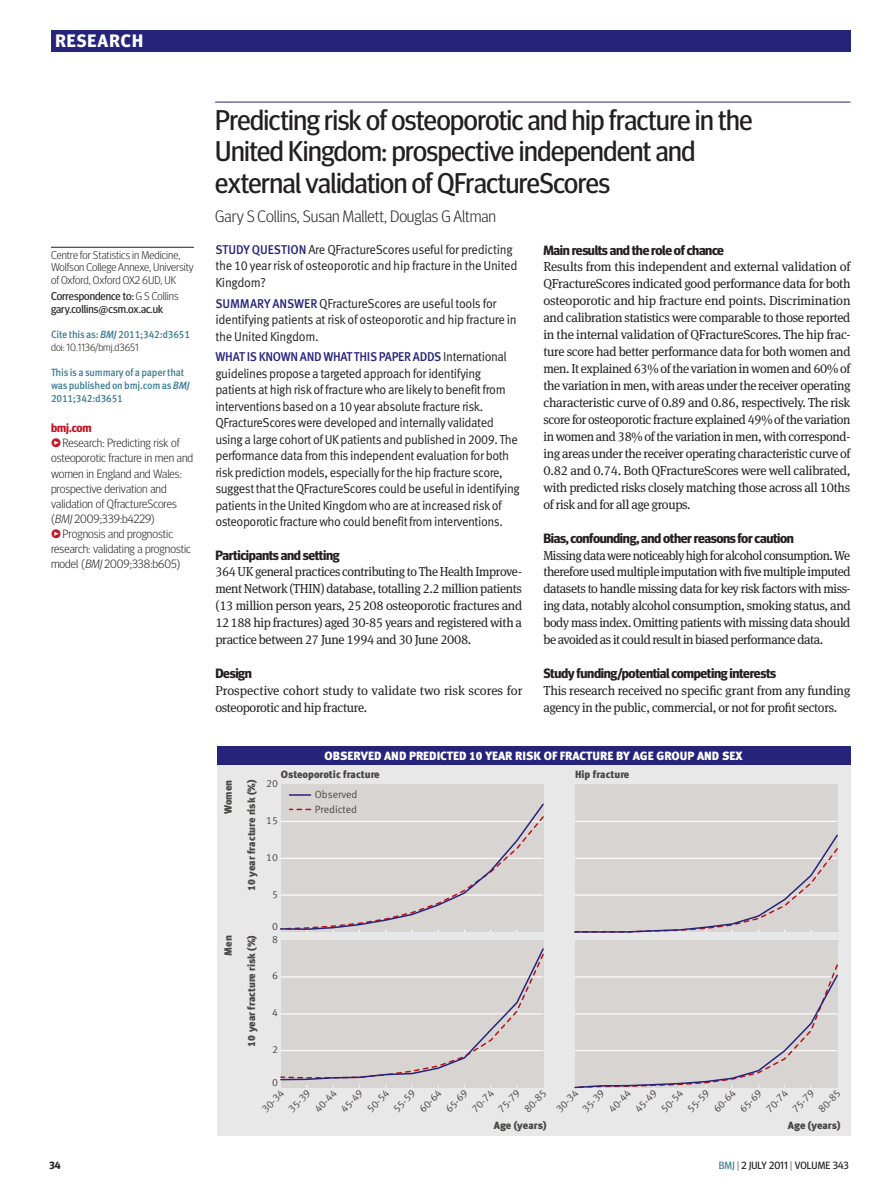
<style>
.page{position:relative;width:893px;height:1191px;background:#fff}
.page>*{position:absolute;margin:0;border:0;box-sizing:border-box;transform-origin:0 0}
.head_19{font:28.5px/31.5px "Meta Headline OT";letter-spacing:-.015em;color:#231f20}
.t1{font:700 18px "Meta Headline OT";letter-spacing:.06em;color:#fff}
.author{font:300 16.5px "Meta Headline OT";color:#231f20}
.subhead1{font:700 13.5px "Meta Headline OT";letter-spacing:-.025em;color:#231f20}
.body{font:13.05px/17px "Meta Serif Pro";letter-spacing:-.025em;color:#231f20}
.standfirst{font:13.05px/16.5px "Meta Pro Normal";letter-spacing:-.035em;color:#231f20;scale:.95 1}
.body-2{font:13.05px/17px "Meta Serif Pro";letter-spacing:-.025em;color:#231f20;text-align:justify;scale:.95 1}
.standfirst-2{font:500 12.75px "Meta Pro";letter-spacing:-.025em;color:#26237b;scale:.95 1}
.Link_Blob_10pt{font:300 12px/15px "Meta Headline OT";color:#231f20}
.t2{font:12px "Meta Black LF";color:#fff}
.Link-run-on_head_10p{font:700 12px "Meta Headline OT";letter-spacing:-.01em;color:#c41324}
.author_addresses{font:300 11.25px/12.8px "Meta Headline OT";color:#231f20}
.corres_to{font:11.25px/12.8px "Meta Headline OT";color:#231f20}
.t3{font:10.5px/18.6px "Meta Normal LF";color:#4c4746}
.t4{font:10.5px "Meta Black LF";color:#4c4746}
.citation{font:500 10.5px/12.8px "Meta Pro";letter-spacing:-.02em;color:#3c7b93;scale:.95 1}
.t5{font:10.5px "Meta Headline OT";letter-spacing:.01em;color:#231f20}
.biblio_doi{font:300 10.5px "Meta Headline OT";color:#231f20}
.t6{font:700 10.5px "Meta Headline OT";color:#231f20}
.s1{font-weight:300}
.s2{font-style:italic}
.s3{font-family:"Meta Pro";font-weight:500;color:#c41324}
.s4{font-family:"Meta Pro";font-weight:500;font-size:12.75px;color:#26237b}
.s5{font-family:"Meta Pro Normal";font-weight:400;font-size:13.05px;color:#231f20}
.s6{color:#3c7b93}
</style>
<div class="page">
<div style="left:51px;top:30px;width:799px;height:21px;background:#26237b"></div>
<hr style="left:215px;top:102px;width:635px;height:1px;background:#26237b">
<hr style="left:51px;top:247px;width:143px;height:1px;background:#231f20">
<div style="left:217px;top:762px;width:633px;height:374px;background:#e9e8e8"></div>
<div style="left:281px;top:784px;width:262px;height:148px;background:#d7d4d2"></div>
<div style="left:575px;top:784px;width:262px;height:148px;background:#d7d4d2"></div>
<div style="left:217px;top:746px;width:633px;height:18px;background:#26237b"></div>
<div style="left:281px;top:940px;width:262px;height:147px;background:#d7d4d2"></div>
<div style="left:575px;top:940px;width:262px;height:147px;background:#d7d4d2"></div>
<svg style="left:280px;top:947px;width:264px;height:140px"></svg>
<svg style="left:574px;top:963px;width:264px;height:126px"></svg>
<hr style="left:575px;top:820px;width:262px;height:2px;background:#fff">
<svg style="left:289px;top:794px;width:22px;height:1px"></svg>
<svg style="left:280px;top:802px;width:264px;height:130px"></svg>
<svg style="left:574px;top:833px;width:264px;height:100px"></svg>
<h2 class="t1" style="left:55px;top:30px;width:89px">RESEARCH</h2>
<p class="author_addresses" style="left:51px;top:248px;width:144px">Centre for Statistics in Medicine,<br>Wolfson College Annexe, University of Oxford, Oxford OX2 6UD, UK</p>
<p class="corres_to" style="left:51px;top:289px;width:129px">Correspondence to: <span class="s1">G S Collins </span>gary.collins@csm.ox.ac.uk</p>
<p class="citation" style="left:51px;top:327px;width:148px">Cite this as: <span class="s2">BMJ</span> 2011;342:d3651</p>
<p class="biblio_doi" style="left:51px;top:341px;width:89px">doi: 10.1136/bmj.d3651</p>
<p class="citation" style="left:51px;top:366px;width:147px">This is a summary of a paper that was published on bmj.com as <span class="s2">BMJ<br></span>2011;342:d3651</p>
<p class="Link-run-on_head_10p" style="left:51px;top:421px;width:42px">bmj.com</p>
<p class="Link_Blob_10pt" style="left:51px;top:435px;width:144px"><span class="s3">Ж</span>Research: Predicting risk of osteoporotic fracture in men and women in England and Wales: prospective derivation and validation of QfractureScores (<span class="s2">BMJ</span> 2009;339:b4229)</p>
<p class="Link_Blob_10pt" style="left:51px;top:525px;width:141px"><span class="s3">Ж</span>Prognosis and prognostic research: validating a prognostic model (<span class="s2">BMJ</span> 2009;338:b605)</p>
<p class="head_19" style="left:215px;top:104px;width:539px">Predicting risk of osteoporotic and hip fracture in the<br>United Kingdom: prospective independent and external validation of QFractureScores</p>
<p class="author" style="left:215px;top:206px;width:283px">Gary S Collins, Susan Mallett, Douglas G Altman</p>
<p class="subhead1" style="left:543px;top:242px;width:182px">Main results and the role of chance</p>
<p class="body" style="left:543px;top:258px;width:309px;text-align:justify">Results from this independent and external validation of QFractureScores indicated good performance data for both osteoporotic and hip fracture end points. Discrimination and calibration statistics were comparable to those reported in the internal validation of QFractureScores. The hip frac&shy;ture score had better performance data for both women and men. It explained 63% of the variation in women and 60% of the variation in men, with areas under the receiver operating characteristic curve of 0.89 and 0.86, respectively. The risk score for osteoporotic fracture explained 49% of the variation in women and 38% of the variation in men, with correspond&shy;ing areas under the receiver operating characteristic curve of 0.82 and 0.74. Both QFractureScores were well calibrated, with predicted risks closely matching those across all 10ths of risk and for all age groups.</p>
<p class="subhead1" style="left:543px;top:530px;width:252px">Bias, confounding, and other reasons for caution</p>
<p class="body-2" style="left:543px;top:546px;width:325px">Missing data were noticeably high for alcohol consumption. We therefore used multiple imputation with five multiple imputed datasets to handle missing data for key risk factors with miss&shy;ing data, notably alcohol consumption, smoking status, and body mass index. Omitting patients with missing data should be avoided as it could result in biased performance data.</p>
<p class="subhead1" style="left:543px;top:665px;width:234px">Study funding/potential competing interests</p>
<p class="body" style="left:543px;top:681px;width:309px">This research received no specific grant from any funding agency in the public, commercial, or not for profit sectors.</p>
<p class="standfirst" style="left:215px;top:240px;width:320px"><span class="s4">STUDY QUESTION</span> Are QFractureScores useful for predicting the 10 year risk of osteoporotic and hip fracture in the United<br>Kingdom?</p>
<p class="standfirst" style="left:215px;top:294px;width:319px"><span class="s4">SUMMARY ANSWER</span> QFractureScores are useful tools for identifying patients at risk of osteoporotic and hip fracture in the United Kingdom.</p>
<p class="standfirst-2" style="left:215px;top:347px;width:308px">WHAT IS KNOWN AND WHAT THIS PAPER ADDS <span class="s5">International</span></p>
<p class="standfirst" style="left:215px;top:364px;width:322px">guidelines propose a targeted approach for identifying patients at high risk of fracture who are likely to benefit from interventions based on a 10 year absolute fracture risk.<br>QFractureScores were developed and internally validated using a large cohort of UK patients and published in 2009. The performance data from this independent evaluation for both risk prediction models, especially for the hip fracture score, suggest that the QFractureScores could be useful in identifying patients in the United Kingdom who are at increased risk of osteoporotic fracture who could benefit from interventions.</p>
<p class="subhead1" style="left:215px;top:546px;width:126px">Participants and setting</p>
<p class="body-2" style="left:215px;top:563px;width:324px">364 UK general practices contributing to The Health Improve&shy;ment Network (THIN) database, totalling 2.2 million patients (13 million person years, 25208 osteoporotic fractures and 12188 hip fractures) aged 30-85 years and registered with a practice between 27 June 1994 and 30 June 2008.</p>
<p class="subhead1" style="left:215px;top:665px;width:38px">Design</p>
<p class="body" style="left:215px;top:681px;width:309px">Prospective cohort study to validate two risk scores for osteoporotic and hip fracture.</p>
<p class="t4" style="left:222px;top:814px;width:36px;rotate:-90deg">Women</p>
<p class="t4" style="left:222px;top:955px;width:22px;rotate:-90deg">Men</p>
<p class="t4" style="left:245px;top:891px;width:113px;rotate:-90deg">10 year fracture risk (%)</p>
<p class="t2" style="left:325px;top:748px;width:419px">OBSERVED AND PREDICTED 10 YEAR RISK OF FRACTURE BY AGE GROUP AND SEX</p>
<p class="t4" style="left:281px;top:768px;width:100px">Osteoporotic fracture</p>
<p class="t3" style="left:266px;top:774px;width:13px">20</p>
<p class="t3" style="left:266px;top:810px;width:13px">15</p>
<p class="t3" style="left:266px;top:847px;width:13px">10</p>
<p class="t3" style="left:272px;top:884px;width:7px">5</p>
<p class="t3" style="left:315px;top:787px;width:44px;line-height:14.4px">Observed<br>Predicted</p>
<p class="t4" style="left:575px;top:768px;width:56px">Hip fracture</p>
<p class="t4" style="left:245px;top:1046px;width:113px;rotate:-90deg">10 year fracture risk (%)</p>
<p class="t3" style="left:272px;top:917px;width:7px">0</p>
<p class="t3" style="left:272px;top:929px;width:7px">8</p>
<p class="t3" style="left:272px;top:966px;width:7px">6</p>
<p class="t3" style="left:272px;top:1003px;width:7px">4</p>
<p class="t3" style="left:272px;top:1040px;width:7px">2</p>
<p class="t3" style="left:272px;top:1072px;width:7px">0</p>
<p class="t3" style="left:257px;top:1103px;width:28px;rotate:-45deg">30-34</p>
<p class="t3" style="left:283px;top:1103px;width:28px;rotate:-45deg">35-39</p>
<p class="t3" style="left:309px;top:1103px;width:28px;rotate:-45deg">40-44</p>
<p class="t3" style="left:336px;top:1103px;width:28px;rotate:-45deg">45-49</p>
<p class="t3" style="left:362px;top:1103px;width:28px;rotate:-45deg">50-54</p>
<p class="t3" style="left:388px;top:1103px;width:28px;rotate:-45deg">55-59</p>
<p class="t3" style="left:414px;top:1103px;width:28px;rotate:-45deg">60-64</p>
<p class="t3" style="left:441px;top:1103px;width:28px;rotate:-45deg">65-69</p>
<p class="t3" style="left:467px;top:1103px;width:28px;rotate:-45deg">70-74</p>
<p class="t3" style="left:493px;top:1103px;width:28px;rotate:-45deg">75-79</p>
<p class="t3" style="left:519px;top:1103px;width:28px;rotate:-45deg">80-85</p>
<p class="t4" style="left:494px;top:1119px;width:54px">Age (years)</p>
<p class="t3" style="left:564px;top:1090px;width:28px;text-indent:-19px;rotate:-45deg">30-34<br>35-39</p>
<p class="t3" style="left:630px;top:1103px;width:28px;rotate:-45deg">45-49</p>
<p class="t3" style="left:682px;top:1103px;width:28px;rotate:-45deg">55-59</p>
<p class="t3" style="left:735px;top:1103px;width:28px;rotate:-45deg">65-69</p>
<p class="t3" style="left:787px;top:1103px;width:28px;rotate:-45deg">75-79</p>
<p class="t3" style="left:604px;top:1103px;width:28px;rotate:-45deg">40-44</p>
<p class="t3" style="left:656px;top:1103px;width:28px;rotate:-45deg">50-54</p>
<p class="t3" style="left:708px;top:1103px;width:28px;rotate:-45deg">60-64</p>
<p class="t3" style="left:761px;top:1103px;width:28px;rotate:-45deg">70-74</p>
<p class="t3" style="left:813px;top:1103px;width:28px;rotate:-45deg">80-85</p>
<p class="t4" style="left:788px;top:1119px;width:54px">Age (years)</p>
<p class="t6" style="left:49px;top:1159px;width:13px">34</p>
<p class="t5" style="left:719px;top:1159px;width:131px"><span class="s6">BMJ</span> <span class="s1">|</span> 2 JULY 2011 <span class="s1">|</span> VOLUME 343</p>
</div>
